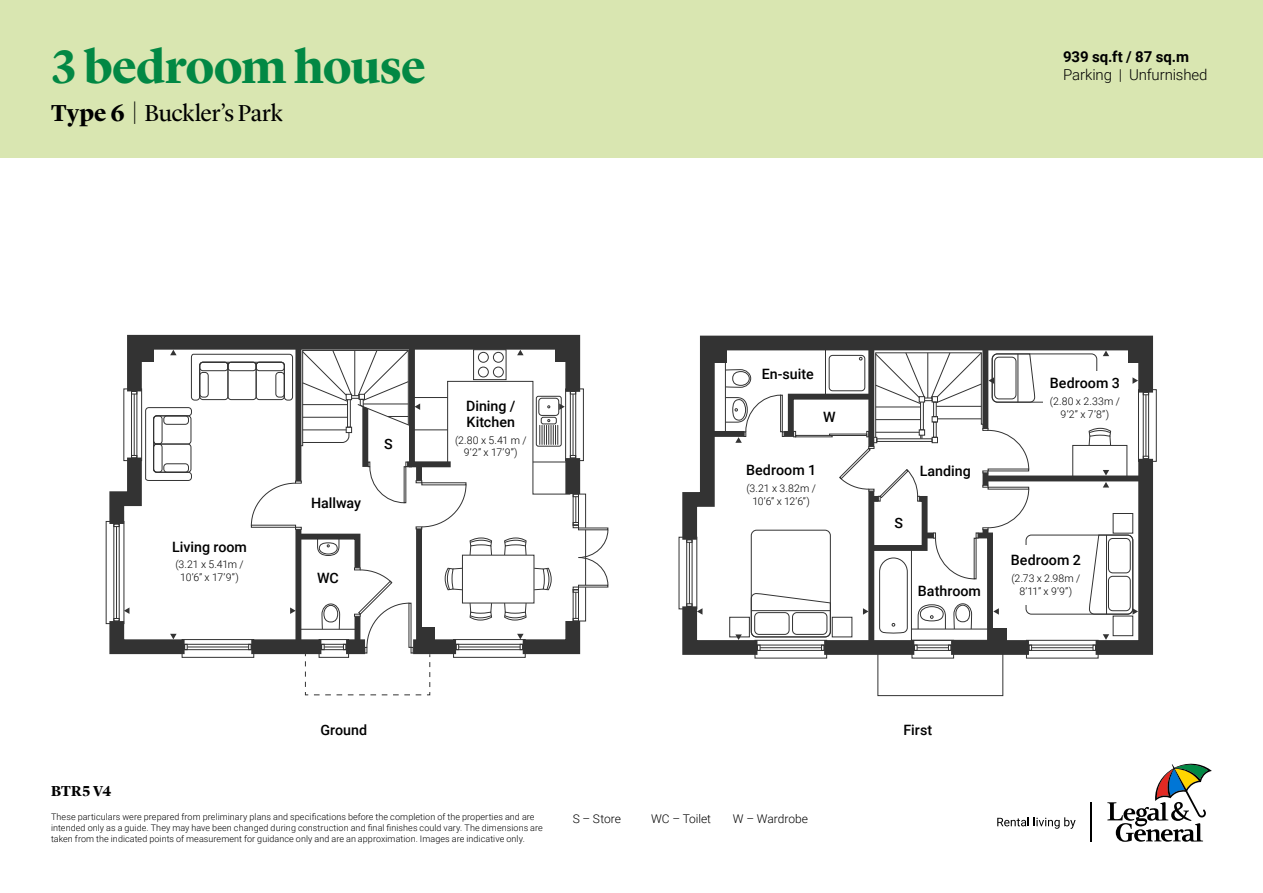
<style>
.page{position:relative;width:1263px;height:893px;background:#fff}
.page>*{position:absolute;margin:0;border:0;box-sizing:border-box;transform-origin:0 0}
.t1{font:700 48px "Lyon Display";letter-spacing:-.015em;color:#028844}
.t2{font:24px "Lyon Display";letter-spacing:-.02em;color:#000}
.t3{font:300 15px "Roboto";letter-spacing:-.01em;color:#000}
.t4{font:700 15px "Roboto";letter-spacing:-.005em;color:#000}
.t5{font:700 15px "Lyon Display";letter-spacing:.015em;color:#000}
.t6{font:500 14.25px/16.2px "Roboto";color:#000}
.t7{font:300 12px "Roboto";color:#000}
.t8{font:300 10.5px/12.6px "Roboto";letter-spacing:-.005em;color:#000;text-align:center}
.t9{font:300 9px/10.8px "Roboto";letter-spacing:.01em;color:#000}
.s1{font-weight:700}
</style>
<div class="page">
<div style="left:0;top:0;width:1263px;height:157px;background:#d9e6b1"></div>
<svg style="left:700px;top:335px;width:457px;height:200px"></svg>
<div style="left:982px;top:343px;width:6px;height:86px;background:#333"></div>
<div style="left:868px;top:343px;width:6px;height:103px;background:#333"></div>
<div style="left:985px;top:475px;width:161px;height:6px;background:#333"></div>
<div style="left:1026px;top:640px;width:72px;height:18px;border:1px solid #333"></div>
<div style="left:1029px;top:645px;width:67px;height:6px;border:1px solid #333"></div>
<hr style="left:1031px;top:647px;width:62px;height:1px;background:#333">
<div style="left:1138px;top:389px;width:18px;height:73px;border:1px solid #333"></div>
<div style="left:1143px;top:392px;width:6px;height:67px;border:1px solid #333"></div>
<svg style="left:1143px;top:392px;width:6px;height:3px"></svg>
<hr style="left:1146px;top:395px;width:1px;height:61px;background:#333">
<hr style="left:825px;top:343px;width:1px;height:54px;background:#333">
<div style="left:992px;top:354px;width:105px;height:48px;border:1px solid #333;border-radius:5px"></div>
<svg style="left:1132px;top:377px;width:6px;height:7px"></svg>
<svg style="left:678px;top:352px;width:357px;height:344px"></svg>
<svg style="left:1072px;top:424px;width:85px;height:235px"></svg>
<svg style="left:1103px;top:351px;width:6px;height:5px"></svg>
<div style="left:733px;top:459px;width:96px;height:52px;background:#fff"></div>
<div style="left:1004px;top:546px;width:83px;height:59px;background:#fff"></div>
<div style="left:1043px;top:371px;width:83px;height:54px;background:#fff"></div>
<svg style="left:105px;top:336px;width:503px;height:360px"></svg>
<svg style="left:1107px;top:763px;width:105px;height:79px"></svg>
<hr style="left:1091px;top:802px;width:1px;height:39px;background:#000">
<svg style="left:997px;top:817px;width:78px;height:12px"></svg>
<h1 class="t1" style="left:51px;top:31px;width:376px">3 bedroom house</h1>
<h3 class="t4" style="left:1063px;top:46px;width:127px">939 sq.ft / 87 sq.m</h3>
<h3 class="t3" style="left:1063px;top:64px;width:146px">Parking | Unfurnished</h3>
<h2 class="t2" style="left:51px;top:95px;width:233px"><span class="s1">Type 6</span> | Buckler’s Park</h2>
<h3 class="t6" style="left:172px;top:538px;width:76px">Living room</h3>
<p class="t8" style="left:175px;top:558px;width:70px">(3.21 x 5.41m /<br>10’6” x 17’9”)</p>
<h3 class="t6" style="left:311px;top:494px;width:51px">Hallway</h3>
<h3 class="t6" style="left:384px;top:435px;width:10px">S</h3>
<h3 class="t6" style="left:317px;top:569px;width:23px">WC</h3>
<h3 class="t6" style="left:466px;top:397px;width:51px">Dining /<br>Kitchen</h3>
<p class="t8" style="left:455px;top:433px;width:73px">(2.80 x 5.41 m /<br>9’2” x 17’9”)</p>
<h3 class="t6" style="left:762px;top:366px;width:54px">En-suite</h3>
<h3 class="t6" style="left:823px;top:408px;width:14px">W</h3>
<h3 class="t6" style="left:746px;top:462px;width:71px">Bedroom 1</h3>
<p class="t8" style="left:746px;top:482px;width:71px">(3.21 x 3.82m /<br>10’6” x 12’6”)</p>
<h3 class="t5" style="left:51px;top:780px;width:62px">BTR5 V4</h3>
<h3 class="t6" style="left:320px;top:721px;width:48px">Ground</h3>
<p class="t9" style="left:51px;top:811px;width:493px">These particulars were prepared from preliminary plans and specifications before the completion of the properties and are intended only as a guide. They may have been changed during construction and final finishes could vary. The dimensions are taken from the indicated points of measurement for guidance only and are an approximation. Images are indicative only.</p>
<h3 class="t7" style="left:573px;top:810px;width:50px">S – Store</h3>
<h3 class="t7" style="left:651px;top:810px;width:62px">WC – Toilet</h3>
<h3 class="t7" style="left:733px;top:810px;width:77px">W – Wardrobe</h3>
<h3 class="t6" style="left:894px;top:514px;width:10px">S</h3>
<h3 class="t6" style="left:920px;top:462px;width:53px">Landing</h3>
<h3 class="t6" style="left:918px;top:583px;width:65px">Bathroom</h3>
<h3 class="t6" style="left:1050px;top:375px;width:71px">Bedroom 3</h3>
<p class="t8" style="left:1050px;top:395px;width:71px">(2.80 x 2.33m /<br>9’2” x 7’8”)</p>
<h3 class="t6" style="left:1011px;top:552px;width:71px">Bedroom 2</h3>
<p class="t8" style="left:1011px;top:572px;width:70px">(2.73 x 2.98m /<br>8’11” x 9’9”)</p>
<h3 class="t6" style="left:903px;top:721px;width:30px">First</h3>
</div>
